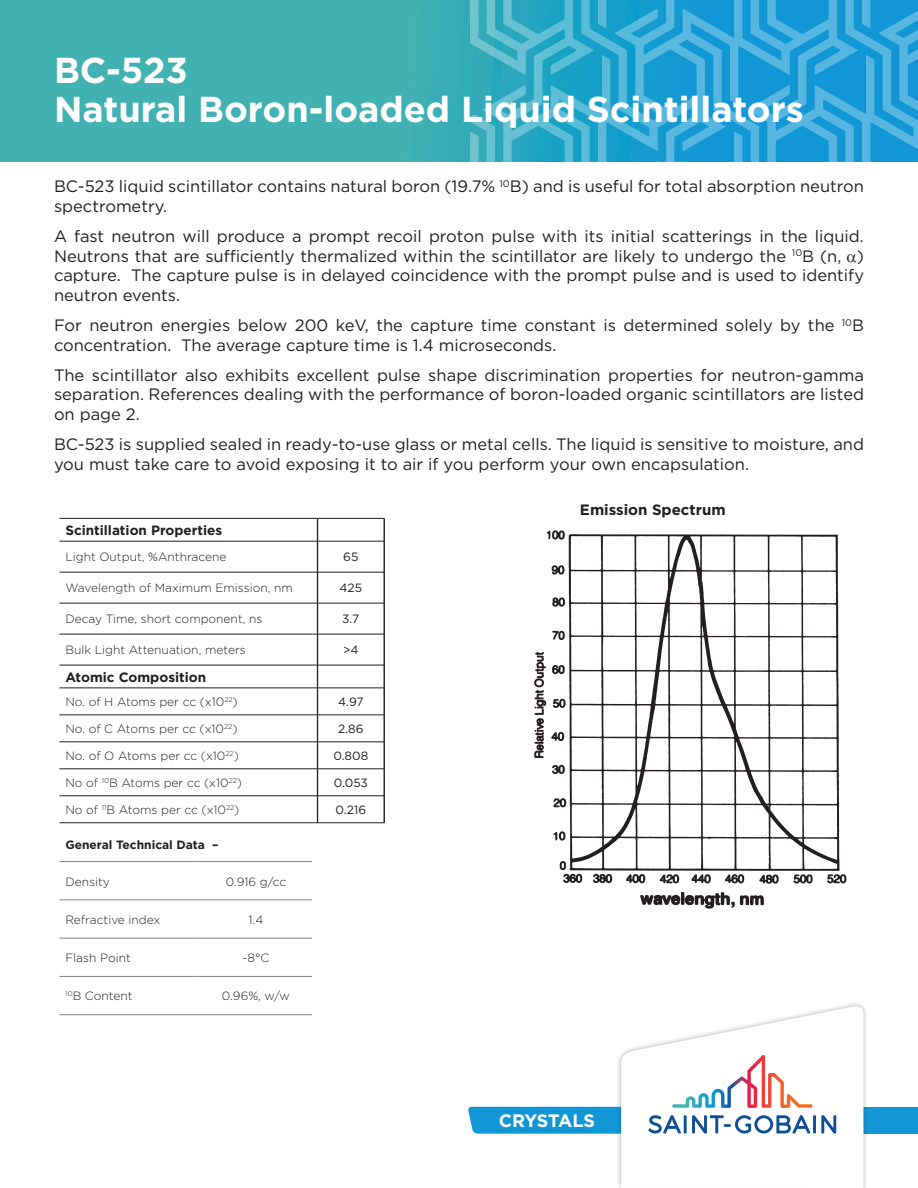
<style>
.page{position:relative;width:918px;height:1188px;background:#fff}
.page>*{position:absolute;margin:0;border:0;box-sizing:border-box;transform-origin:0 0}
.copyrights___disclai{font:700 36px "Gotham";color:#fff}
.t1{font:700 18px "Gotham";letter-spacing:-.015em;color:#fff}
.t2{font:16.5px/19.5px "Gotham";color:#231f20}
.t3{font:700 15px "Gotham";color:#231f20}
.t4{font:700 13.5px "Gotham";color:#231f20}
.t5{font:300 12px "Gotham";color:#231f20}
.t6{font:12px "Gotham";color:#231f20}
.t7{font:700 12px "Gotham";color:#231f20}
</style>
<div class="page">
<div style="left:779px;top:1107px;width:139px;height:27px;background:#1197d6"></div>
<div style="left:616px;top:1002px;width:252px;height:186px;background:#231f20;opacity:.3"></div>
<svg style="left:621px;top:1004px;width:242px;height:184px"></svg>
<hr style="left:813px;top:1115px;width:3px;height:18px;background:#0f4d96">
<svg style="left:821px;top:1115px;width:15px;height:18px"></svg>
<svg style="left:468px;top:1055px;width:345px;height:79px"></svg>
<div style="left:0;top:0;width:918px;height:162px;background:#42b1b2"></div>
<img style="left:470px;top:0;width:448px;height:161px">
<svg style="left:384px;top:519px;width:1px;height:22px"></svg>
<hr style="left:384px;top:541px;width:1px;height:31px;background:#231f20">
<hr style="left:384px;top:572px;width:1px;height:31px;background:#231f20">
<hr style="left:384px;top:603px;width:1px;height:31px;background:#231f20">
<hr style="left:384px;top:634px;width:1px;height:31px;background:#231f20">
<svg style="left:384px;top:665px;width:1px;height:158px"></svg>
<svg style="left:317px;top:519px;width:1px;height:22px"></svg>
<hr style="left:317px;top:541px;width:1px;height:31px;background:#231f20">
<hr style="left:317px;top:572px;width:1px;height:31px;background:#231f20">
<hr style="left:317px;top:603px;width:1px;height:31px;background:#231f20">
<hr style="left:317px;top:634px;width:1px;height:31px;background:#231f20">
<svg style="left:317px;top:666px;width:1px;height:157px"></svg>
<hr style="left:59px;top:518px;width:259px;height:1px;background:#231f20">
<hr style="left:318px;top:518px;width:66px;height:1px;background:#231f20">
<hr style="left:59px;top:541px;width:259px;height:1px;background:#231f20">
<hr style="left:318px;top:541px;width:66px;height:1px;background:#231f20">
<hr style="left:59px;top:572px;width:259px;height:1px;background:#231f20">
<hr style="left:318px;top:572px;width:66px;height:1px;background:#231f20">
<hr style="left:59px;top:603px;width:259px;height:1px;background:#231f20">
<hr style="left:318px;top:603px;width:66px;height:1px;background:#231f20">
<hr style="left:59px;top:634px;width:259px;height:1px;background:#231f20">
<hr style="left:318px;top:634px;width:66px;height:1px;background:#231f20">
<hr style="left:59px;top:665px;width:259px;height:1px;background:#231f20">
<hr style="left:318px;top:665px;width:66px;height:1px;background:#231f20">
<hr style="left:59px;top:688px;width:259px;height:1px;background:#231f20">
<hr style="left:318px;top:688px;width:66px;height:1px;background:#231f20">
<hr style="left:59px;top:715px;width:259px;height:1px;background:#231f20">
<hr style="left:318px;top:715px;width:66px;height:1px;background:#231f20">
<hr style="left:59px;top:742px;width:259px;height:1px;background:#231f20">
<hr style="left:318px;top:742px;width:66px;height:1px;background:#231f20">
<hr style="left:59px;top:769px;width:259px;height:1px;background:#231f20">
<hr style="left:318px;top:769px;width:66px;height:1px;background:#231f20">
<hr style="left:59px;top:796px;width:259px;height:1px;background:#231f20">
<hr style="left:318px;top:796px;width:66px;height:1px;background:#231f20">
<hr style="left:59px;top:823px;width:259px;height:1px;background:#231f20">
<hr style="left:318px;top:823px;width:66px;height:1px;background:#231f20">
<hr style="left:59px;top:861px;width:141px;height:1px;background:#808285">
<hr style="left:200px;top:861px;width:112px;height:1px;background:#808285">
<hr style="left:59px;top:900px;width:141px;height:1px;background:#808285">
<hr style="left:200px;top:900px;width:112px;height:1px;background:#808285">
<hr style="left:59px;top:938px;width:141px;height:1px;background:#808285">
<hr style="left:200px;top:938px;width:112px;height:1px;background:#808285">
<hr style="left:59px;top:976px;width:141px;height:1px;background:#808285">
<hr style="left:200px;top:976px;width:112px;height:1px;background:#808285">
<hr style="left:59px;top:1014px;width:141px;height:1px;background:#808285">
<hr style="left:200px;top:1014px;width:112px;height:1px;background:#808285">
<img style="left:534px;top:530px;width:313px;height:378px">
<p class="copyrights___disclai" style="left:54px;top:46px;width:135px">BC-523</p>
<p class="copyrights___disclai" style="left:54px;top:85px;width:751px">Natural Boron-loaded Liquid Scintillators</p>
<p class="t2" style="left:54px;top:177px;width:812px">BC-523 liquid scintillator contains natural boron (19.7% <sup>10</sup>B) and is useful for total absorption neutron spectrometry.</p>
<p class="t2" style="left:54px;top:226px;width:812px;text-align:justify">A fast neutron will produce a prompt recoil proton pulse with its initial scatterings in the liquid.<br>Neutrons that are sufficiently thermalized within the scintillator are likely to undergo the <sup>10</sup>B (n, ) capture. The capture pulse is in delayed coincidence with the prompt pulse and is used to identify neutron events.</p>
<p class="t2" style="left:54px;top:315px;width:812px">For neutron energies below 200 keV, the capture time constant is determined solely by the <sup>10</sup>B concentration. The average capture time is 1.4 microseconds.</p>
<p class="t2" style="left:54px;top:365px;width:812px;text-align:justify">The scintillator also exhibits excellent pulse shape discrimination properties for neutron-gamma separation. References dealing with the performance of boron-loaded organic scintillators are listed on page 2.</p>
<p class="t2" style="left:54px;top:434px;width:812px">BC-523 is supplied sealed in ready-to-use glass or metal cells. The liquid is sensitive to moisture, and you must take care to avoid exposing it to air if you perform your own encapsulation.</p>
<p class="t3" style="left:580px;top:499px;width:147px">Emission Spectrum</p>
<p class="t4" style="left:65px;top:521px;width:158px">Scintillation Properties</p>
<p class="t5" style="left:65px;top:550px;width:163px">Light Output, %Anthracene</p>
<p class="t6" style="left:343px;top:550px;width:17px">65</p>
<p class="t5" style="left:65px;top:581px;width:229px">Wavelength of Maximum Emission, nm</p>
<p class="t6" style="left:340px;top:581px;width:24px">425</p>
<p class="t5" style="left:65px;top:612px;width:199px">Decay Time, short component, ns</p>
<p class="t6" style="left:342px;top:611px;width:19px">3.7</p>
<p class="t5" style="left:65px;top:643px;width:182px">Bulk Light Attenuation, meters</p>
<p class="t6" style="left:343px;top:642px;width:17px">&gt;4</p>
<p class="t4" style="left:65px;top:668px;width:142px">Atomic Composition</p>
<p class="t5" style="left:65px;top:694px;width:174px">No. of H Atoms per cc (x10<sup>22</sup>)</p>
<p class="t6" style="left:338px;top:694px;width:27px">4.97</p>
<p class="t5" style="left:65px;top:721px;width:174px">No. of C Atoms per cc (x10<sup>22</sup>)</p>
<p class="t6" style="left:338px;top:721px;width:27px">2.86</p>
<p class="t5" style="left:65px;top:748px;width:175px">No. of O Atoms per cc (x10<sup>22</sup>)</p>
<p class="t6" style="left:333px;top:748px;width:36px">0.808</p>
<p class="t5" style="left:65px;top:775px;width:178px">No of <sup>10</sup>B Atoms per cc (x10<sup>22</sup>)</p>
<p class="t6" style="left:334px;top:775px;width:36px">0.053</p>
<p class="t5" style="left:65px;top:802px;width:176px">No of <sup>11</sup>B Atoms per cc (x10<sup>22</sup>)</p>
<p class="t6" style="left:336px;top:802px;width:32px">0.216</p>
<p class="t7" style="left:65px;top:837px;width:155px">General Technical Data –</p>
<p class="t5" style="left:65px;top:874px;width:46px">Density</p>
<p class="t5" style="left:226px;top:874px;width:62px">0.916 g/cc</p>
<p class="t5" style="left:65px;top:912px;width:96px">Refractive index</p>
<p class="t5" style="left:249px;top:912px;width:16px">1.4</p>
<p class="t5" style="left:65px;top:950px;width:67px">Flash Point</p>
<p class="t5" style="left:243px;top:950px;width:28px">-8°C</p>
<p class="t5" style="left:65px;top:989px;width:69px"><sup>10</sup>B Content</p>
<p class="t5" style="left:222px;top:989px;width:70px">0.96%, w/w</p>
<p class="t1" style="left:499px;top:1109px;width:98px">CRYSTALS</p>
</div>
